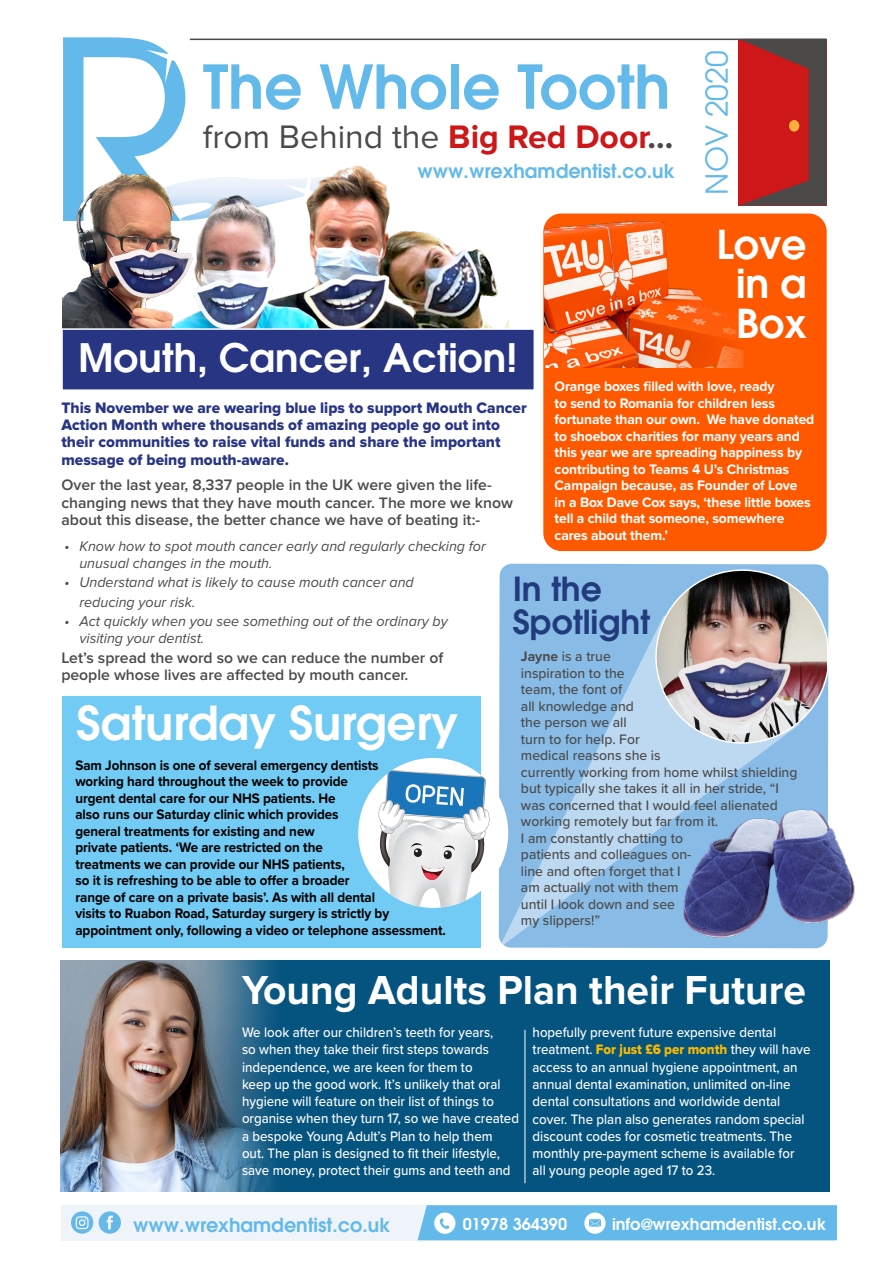
<style>
.page{position:relative;width:893px;height:1263px;background:#fff}
.page>*{position:absolute;margin:0;border:0;box-sizing:border-box;transform-origin:0 0}
.t1{font:600 60px "Avant Garde";color:#63b9e9}
.t2{font:600 46.5px "Avant Garde";color:#fff}
.t3{font:700 42px "Proxima Nova";color:#fff}
.t4{font:600 39.6px/39.6px "Avant Garde";color:#fff;text-align:center}
.t5{font:600 39px "Avant Garde";color:#fff}
.t6{font:33.75px "Proxima Nova";color:#4b4a49}
.t7{font:600 33px/33px "Avant Garde";color:#223b7c}
.t8{font:30px "Avant Garde";color:#63b9e9}
.t9{font:600 19.2px "Avant Garde";color:#64b9e8}
.t10{font:600 19.2px "Avant Garde";color:#63b9e9}
.t11{font:600 16.2px "Avant Garde";color:#fff}
.t12{font:600 15.75px/17.2px "Proxima Nova";color:#4b4a49}
.t13{font:15.75px/17.2px "Proxima Nova Extrabld";color:#283583}
.t14{font:italic 14.7px/17.2px "Proxima Nova";color:#4b4a49}
.t15{font:500 14.25px/17.2px "Proxima Nova";color:#fff;scale:.93 1}
.t16{font:700 14.25px/16.5px "Proxima Nova";letter-spacing:-.005em;color:#000;scale:.94 1}
.t17{font:500 14.25px/16.5px "Proxima Nova";color:#4b4a49}
.t18{font:700 14.25px/16.5px "Proxima Nova";letter-spacing:-.005em;color:#fff}
.s1{font-weight:700;color:#cd1719}
.s2{font-weight:700}
.s3{font-family:"Proxima Nova Extrabld";font-weight:400;color:#fbba00}
</style>
<div class="page">
<div style="left:61px;top:960px;width:768px;height:232px;background:#055480"></div>
<img style="left:61px;top:960px;width:212px;height:232px">
<div style="left:499px;top:564px;width:329px;height:223px;background:#88bce7"></div>
<div style="left:543px;top:213px;width:284px;height:338px;background:#ff5900;border-radius:18px"></div>
<svg style="left:499px;top:615px;width:301px;height:333px;background:#98c5ea"></svg>
<div style="left:61px;top:1205px;width:774px;height:35px;background:#eff4fb"></div>
<svg style="left:739px;top:40px;width:88px;height:166px;background:#a12728"></svg>
<div style="left:789px;top:120px;width:10px;height:12px;background:#fab03b;border-radius:50%"></div>
<svg style="left:63px;top:37px;width:305px;height:128px"></svg>
<hr style="left:190px;top:39px;width:637px;height:1px;background:#4b4a49">
<svg style="left:418px;top:1205px;width:419px;height:35px;background:#6bbcea"></svg>
<svg style="left:99px;top:1211px;width:22px;height:23px"></svg>
<svg style="left:71px;top:1211px;width:22px;height:23px"></svg>
<svg style="left:76px;top:1216px;width:13px;height:13px"></svg>
<img style="left:647px;top:564px;width:182px;height:188px">
<div style="left:62px;top:697px;width:418px;height:251px;background:#71cbf4"></div>
<hr style="left:525px;top:1030px;width:1px;height:153px;background:#fff">
<img style="left:62px;top:165px;width:446px;height:163px">
<div style="left:61px;top:328px;width:474px;height:63px;background:#283583;border:2px solid #fff"></div>
<div style="left:358px;top:758px;width:150px;height:150px;background:#fff;border-radius:50%"></div>
<svg style="left:377px;top:770px;width:113px;height:138px"></svg>
<img style="left:544px;top:213px;width:200px;height:154px">
<img style="left:671px;top:787px;width:184px;height:161px">
<h1 class="t1" style="left:203px;top:47px;width:469px">The Whole Tooth</h1>
<h3 class="t6" style="left:203px;top:117px;width:472px">from Behind the <span class="s1">Big Red Door</span><span class="s2">…</span></h3>
<h3 class="t9" style="left:418px;top:158px;width:259px">www.wrexhamdentist.co.uk</h3>
<h3 class="t5" style="left:79px;top:332px;width:440px">Mouth, Cancer, Action!</h3>
<h3 class="t8" style="left:699px;top:195px;width:145px;rotate:-90deg">NOV 2020</h3>
<h3 class="t4" style="left:716px;top:224px;width:92px">Love in a<br>Box</h3>
<p class="t18" style="left:555px;top:379px;width:261px">Orange boxes filled with love, ready<br>to send to Romania for children less fortunate than our own. We have donated to shoebox charities for many years and this year we are spreading happiness by contributing to Teams 4 U’s Christmas Campaign because, as Founder of Love<br>in a Box Dave Cox says, ‘these little boxes tell a child that someone, somewhere cares about them.’</p>
<p class="t13" style="left:61px;top:399px;width:467px">This November we are wearing blue lips to support Mouth Cancer Action Month where thousands of amazing people go out into their communities to raise vital funds and share the important message of being mouth-aware.</p>
<p class="t12" style="left:61px;top:477px;width:453px">Over the last year, 8,337 people in the UK were given the life&shy;changing news that they have mouth cancer. The more we know about this disease, the better chance we have of beating it:-</p>
<p class="t14" style="left:79px;top:537px;width:408px;text-indent:-15px">• Know how to spot mouth cancer early and regularly checking for unusual changes in the mouth.</p>
<p class="t14" style="left:79px;top:573px;width:336px;line-height:19.4px;text-indent:-15px">• Understand what is likely to cause mouth cancer and reducing your risk.</p>
<p class="t14" style="left:79px;top:613px;width:370px;text-indent:-15px">• Act quickly when you see something out of the ordinary by visiting your dentist.</p>
<p class="t12" style="left:61px;top:649px;width:383px">Let’s spread the word so we can reduce the number of people whose lives are affected by mouth cancer.</p>
<h2 class="t2" style="left:77px;top:693px;width:383px">Saturday Surgery</h2>
<p class="t16" style="left:75px;top:757px;width:396px">Sam Johnson is one of several emergency dentists<br>working hard throughout the week to provide<br>urgent dental care for our NHS patients. He<br>also runs our Saturday clinic which provides<br>general treatments for existing and new<br>private patients. ‘We are restricted on the<br>treatments we can provide our NHS patients,<br>so it is refreshing to be able to offer a broader<br>range of care on a private basis’. As with all dental<br>visits to Ruabon Road, Saturday surgery is strictly by appointment only, following a video or telephone assessment.</p>
<h3 class="t7" style="left:513px;top:572px;width:139px">In the<br>Spotlight</h3>
<p class="t17" style="left:521px;top:648px;width:278px"><span class="s2">Jayne</span> is a true<br>inspiration to the<br>team, the font of<br>all knowledge and<br>the person we all<br>turn to for help. For<br>medical reasons she is<br>currently working from home whilst shielding but typically she takes it all in her stride, “I was concerned that I would feel alienated working remotely but far from it.<br>I am constantly chatting to<br>patients and colleagues on-<br>line and often forget that I<br>am actually not with them<br>until I look down and see<br>my slippers!”</p>
<h3 class="t3" style="left:242px;top:966px;width:565px">Young Adults Plan their Future</h3>
<p class="t15" style="left:242px;top:1023px;width:299px">We look after our children’s teeth for years,<br>so when they take their first steps towards independence, we are keen for them to<br>keep up the good work. It’s unlikely that oral hygiene will feature on their list of things to organise when they turn 17, so we have created a bespoke Young Adult’s Plan to help them<br>out. The plan is designed to fit their lifestyle, save money, protect their gums and teeth and</p>
<p class="t15" style="left:533px;top:1023px;width:300px">hopefully prevent future expensive dental treatment. <span class="s3">For just £6 per month</span> they will have access to an annual hygiene appointment, an annual dental examination, unlimited on-line dental consultations and worldwide dental cover. The plan also generates random special discount codes for cosmetic treatments. The monthly pre-payment scheme is available for all young people aged 17 to 23.</p>
<h3 class="t10" style="left:133px;top:1212px;width:259px">www.wrexhamdentist.co.uk</h3>
<p class="t11" style="left:463px;top:1214px;width:106px">01978 364390</p>
<p class="t11" style="left:612px;top:1214px;width:216px">info@wrexhamdentist.co.uk</p>
</div>
